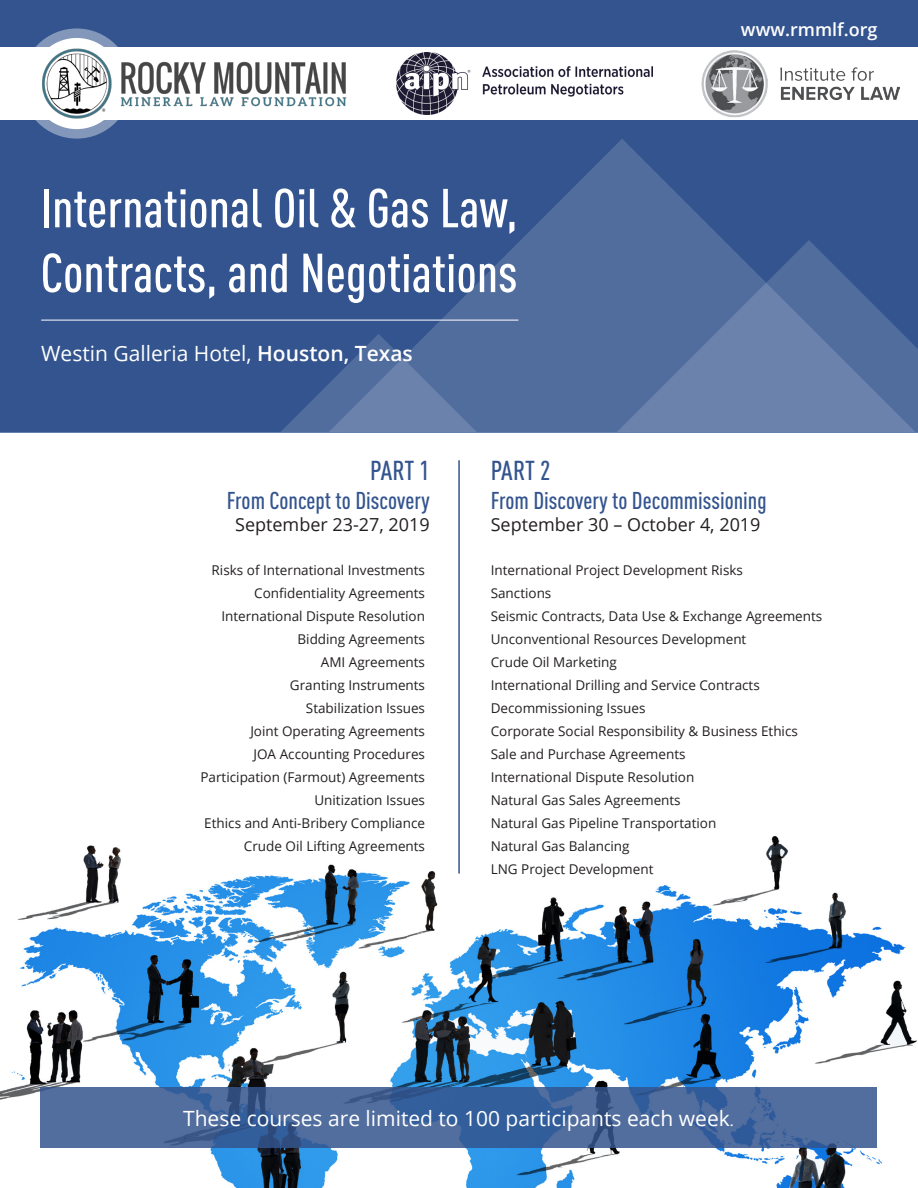
<style>
.page{position:relative;width:918px;height:1188px;background:#fff}
.page>*{position:absolute;margin:0;border:0;box-sizing:border-box;transform-origin:0 0}
.Heads{font:500 condensed 54px/64.8px "DINOT";color:#fff}
.Brochure_BodyText{font:500 condensed 27px "DINOT";letter-spacing:-.01em;color:#33548e}
.Brochure_BodyText-2{font:500 condensed 24px "DINOT";color:#33548e}
.body_copy{font:21px "Open Sans";color:#fff}
.Brochure_BodyText-3{font:18px "Open Sans";color:#231f20}
.body_copy-2{font:600 18px "Open Sans";color:#fff}
.t1{font:13.5px "Open Sans";color:#231f20}
.s1{font-weight:600}
.s2{font-size:15px}
</style>
<div class="page">
<img style="left:0;top:836px;width:917px;height:352px">
<div style="left:0;top:0;width:918px;height:433px;background:#33548e"></div>
<svg style="left:280px;top:334px;width:49px;height:98px;background:#3a5a91"></svg>
<svg style="left:329px;top:139px;width:587px;height:293px;background:#486699"></svg>
<div style="left:0;top:47px;width:918px;height:73px;background:#fff"></div>
<svg style="left:22px;top:28px;width:110px;height:111px"></svg>
<svg style="left:40px;top:1087px;width:838px;height:61px;background:#47679b"></svg>
<img style="left:41px;top:44px;width:307px;height:79px">
<hr style="left:41px;top:320px;width:477px;height:1px;background:#fff">
<img style="left:701px;top:50px;width:198px;height:67px">
<img style="left:397px;top:53px;width:256px;height:61px">
<hr style="left:458px;top:460px;width:2px;height:414px;background:#33548e">
<p class="Heads" style="left:40px;top:172px;width:478px">International Oil &amp; Gas Law,<br>Contracts, and Negotiations</p>
<p class="body_copy" style="left:41px;top:339px;width:373px">Westin Galleria Hotel, <span class="s1">Houston, Texas</span></p>
<p class="body_copy-2" style="left:741px;top:17px;width:138px">www.rmmlf.org</p>
<p class="Brochure_BodyText" style="left:370px;top:452px;width:61px">PART 1</p>
<p class="Brochure_BodyText-2" style="left:227px;top:484px;width:204px">From Concept to Discovery</p>
<p class="Brochure_BodyText-3" style="left:235px;top:512px;width:196px">September 23-27, 2019</p>
<p class="t1" style="left:212px;top:561px;width:215px">Risks of International Investments</p>
<p class="t1" style="left:254px;top:584px;width:172px">Confidentiality Agreements</p>
<p class="t1" style="left:221px;top:607px;width:205px">International Dispute Resolution</p>
<p class="t1" style="left:298px;top:630px;width:129px">Bidding Agreements</p>
<p class="t1" style="left:321px;top:653px;width:106px">AMI Agreements</p>
<p class="t1" style="left:290px;top:676px;width:137px">Granting Instruments</p>
<p class="t1" style="left:306px;top:699px;width:121px">Stabilization Issues</p>
<p class="t1" style="left:250px;top:722px;width:176px">Joint Operating Agreements</p>
<p class="t1" style="left:254px;top:745px;width:173px">JOA Accounting Procedures</p>
<p class="t1" style="left:201px;top:768px;width:226px">Participation (Farmout) Agreements</p>
<p class="t1" style="left:314px;top:791px;width:112px">Unitization Issues</p>
<p class="t1" style="left:204px;top:813px;width:222px">Ethics and Anti-Bribery Compliance</p>
<p class="t1" style="left:244px;top:836px;width:183px">Crude Oil Lifting Agreements</p>
<p class="Brochure_BodyText" style="left:491px;top:452px;width:61px">PART 2</p>
<p class="Brochure_BodyText-2" style="left:491px;top:484px;width:277px">From Discovery to Decommissioning</p>
<p class="Brochure_BodyText-3" style="left:491px;top:512px;width:271px">September 30 – October 4, 2019</p>
<p class="t1" style="left:491px;top:561px;width:254px">International Project Development Risks</p>
<p class="t1" style="left:491px;top:584px;width:62px">Sanctions</p>
<p class="t1" style="left:491px;top:607px;width:333px">Seismic Contracts, Data Use &amp; Exchange Agreements</p>
<p class="t1" style="left:491px;top:630px;width:257px">Unconventional Resources Development</p>
<p class="t1" style="left:491px;top:653px;width:128px">Crude Oil Marketing</p>
<p class="t1" style="left:491px;top:676px;width:271px">International Drilling and Service Contracts</p>
<p class="t1" style="left:491px;top:699px;width:156px">Decommissioning Issues</p>
<p class="t1" style="left:491px;top:722px;width:309px">Corporate Social Responsibility &amp; Business Ethics</p>
<p class="t1" style="left:491px;top:745px;width:196px">Sale and Purchase Agreements</p>
<p class="t1" style="left:491px;top:768px;width:205px">International Dispute Resolution</p>
<p class="t1" style="left:491px;top:791px;width:192px">Natural Gas Sales Agreements</p>
<p class="t1" style="left:491px;top:813px;width:227px">Natural Gas Pipeline Transportation</p>
<p class="t1" style="left:491px;top:836px;width:140px">Natural Gas Balancing</p>
<p class="t1" style="left:491px;top:859px;width:164px">LNG Project Development</p>
<p class="body_copy" style="left:183px;top:1104px;width:552px">These courses are limited to 100 participants each week<span class="s2">.</span></p>
</div>
